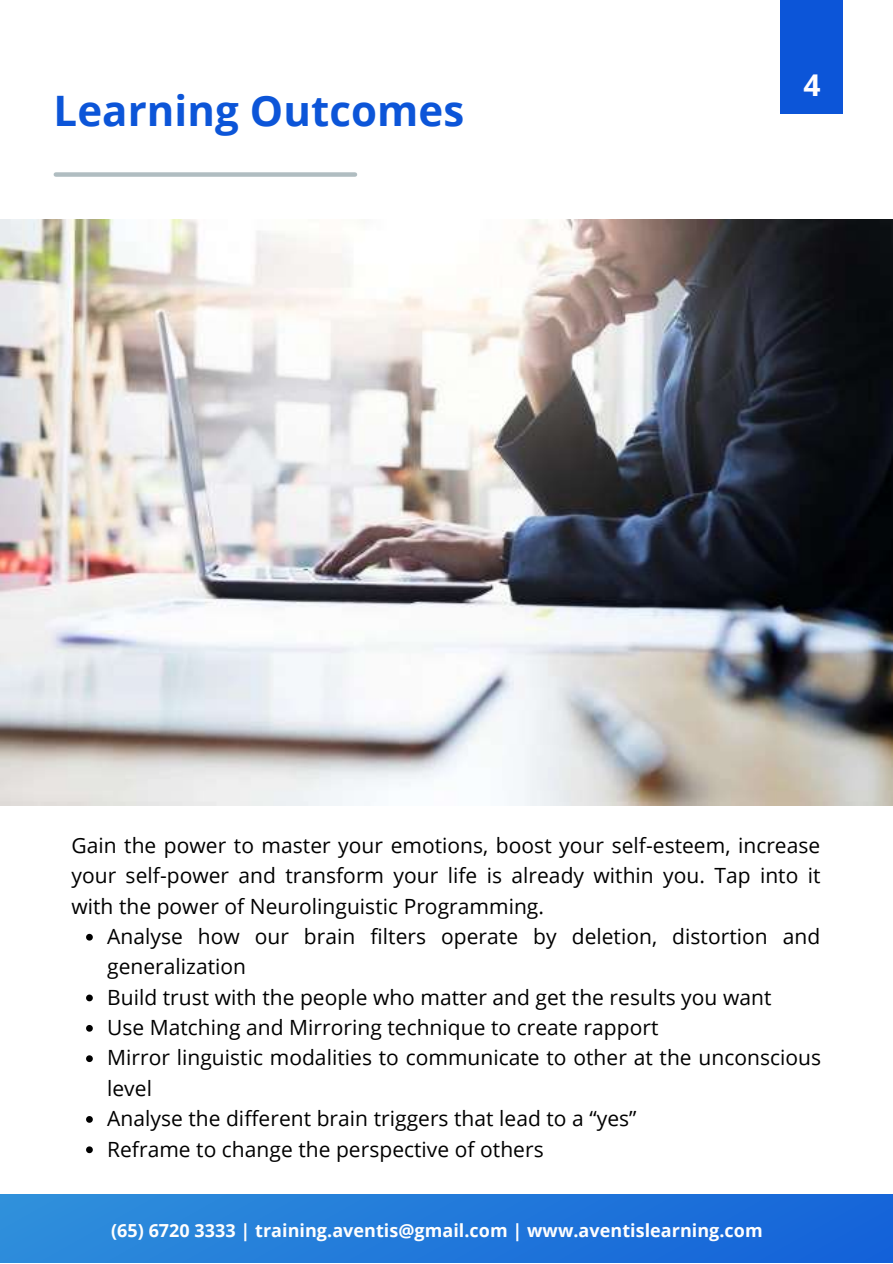
<style>
.page{position:relative;width:893px;height:1264px;background:#fff}
.page>*{position:absolute;margin:0;border:0;box-sizing:border-box;transform-origin:0 0}
.t1{font:700 42px "Open Sans";color:#0c55d8}
.t2{font:700 30px "Open Sans";color:#fffdfe}
.t3{font:21px/30.3px "Open Sans";color:#000}
.t4{font:700 18px "Open Sans";color:#fefefe}
</style>
<div class="page">
<div style="left:780px;top:0;width:63px;height:114px;background:#0c55d8"></div>
<div style="left:56px;top:172px;width:299px;height:5px;background:#b0bdc1"></div>
<div style="left:0;top:1194px;width:892px;height:68px;background:linear-gradient(to right,#2e8fdb,#1463d9)"></div>
<img style="left:0;top:220px;width:892px;height:585px">
<svg style="left:86px;top:933px;width:7px;height:7px"></svg>
<svg style="left:86px;top:994px;width:7px;height:7px"></svg>
<svg style="left:86px;top:1025px;width:7px;height:6px"></svg>
<svg style="left:86px;top:1055px;width:7px;height:7px"></svg>
<svg style="left:86px;top:1116px;width:7px;height:6px"></svg>
<svg style="left:86px;top:1146px;width:7px;height:7px"></svg>
<h1 class="t1" style="left:54px;top:81px;width:412px">Learning Outcomes</h1>
<h2 class="t2" style="left:803px;top:63px;width:19px">4</h2>
<p class="t3" style="left:71px;top:829px;width:750px;text-align:justify">Gain the power to master your emotions, boost your self-esteem, increase your self-power and transform your life is already within you. Tap into it with the power of Neurolinguistic Programming.</p>
<p class="t3" style="left:107px;top:920px;width:715px">Analyse how our brain filters operate by deletion, distortion and generalization<br>Build trust with the people who matter and get the results you want<br>Use Matching and Mirroring technique to create rapport<br>Mirror linguistic modalities to communicate to other at the unconscious level<br>Analyse the different brain triggers that lead to a “yes”<br>Reframe to change the perspective of others</p>
<p class="t4" style="left:111px;top:1217px;width:653px">(65) 6720 3333 | training.aventis@gmail.com | www.aventislearning.com</p>
</div>
